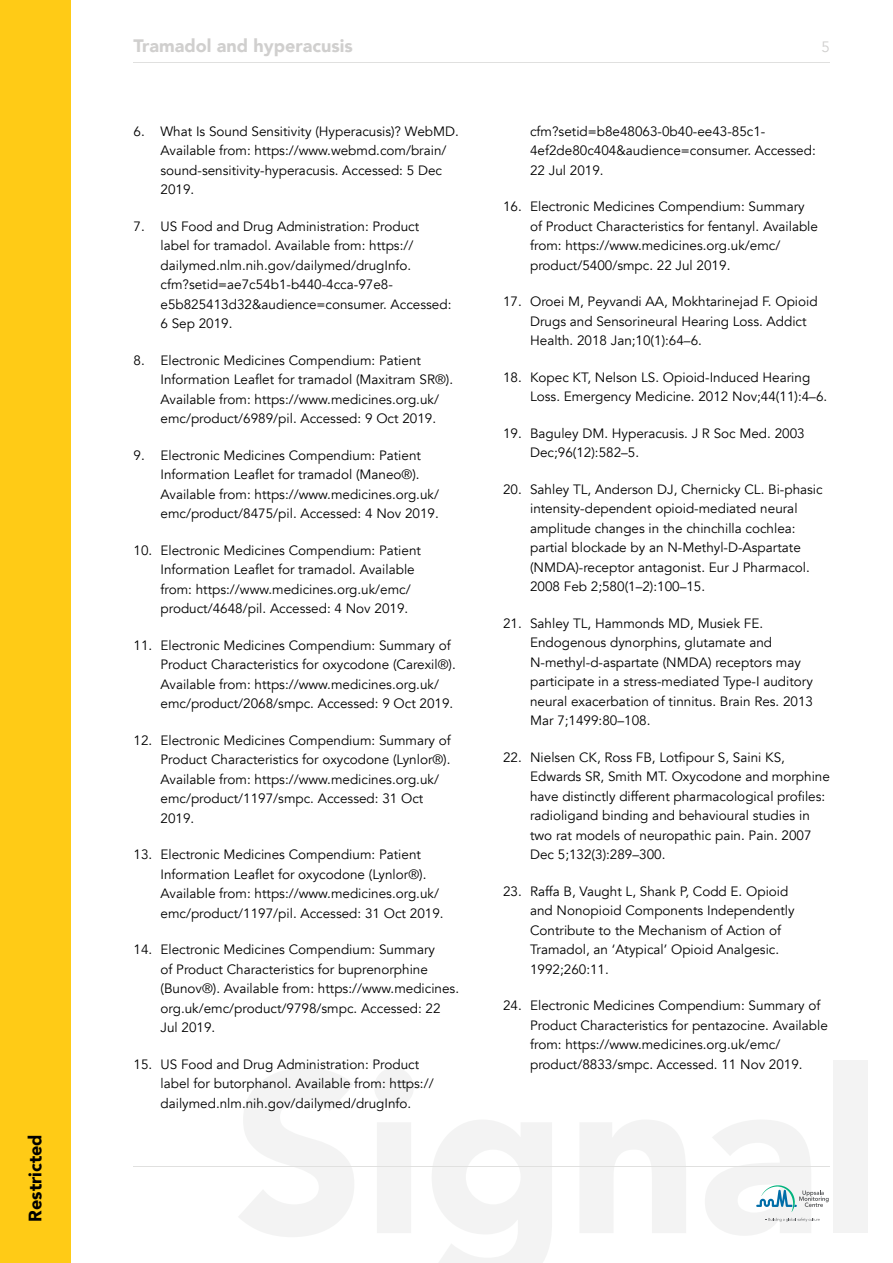
<style>
.page{position:relative;width:893px;height:1263px;background:#fff}
.page>*{position:absolute;margin:0;border:0;box-sizing:border-box;transform-origin:0 0}
.t1{font:900 18px "Avenir";color:#d0cfce}
.t2{font:900 18px "Avenir";color:#000}
.t3{font:15px "Avenir";color:#d0cfce}
.t4{font:13.5px/19.5px "Avenir";color:#000}
</style>
<div class="page">
<div style="left:0;top:0;width:70px;height:1263px;background:#ffcb16"></div>
<svg style="left:756px;top:1185px;width:73px;height:27px"></svg>
<svg style="left:765px;top:1218px;width:55px;height:4px"></svg>
<hr style="left:134px;top:1166px;width:696px;height:1px;background:#e0e0df">
<hr style="left:134px;top:62px;width:696px;height:1px;background:#e0e0df">
<h1 class="t2" style="left:20px;top:1222px;width:89px;rotate:-90deg">Restricted</h1>
<h1 class="t1" style="left:134px;top:31px;width:221px">Tramadol and hyperacusis</h1>
<p class="t3" style="left:822px;top:38px;width:10px">5</p>
<p class="t4" style="left:160px;top:122px;width:300px;text-indent:-27px">6. What Is Sound Sensitivity (Hyperacusis)? WebMD.<br>Available from: https://www.webmd.com/brain/ sound-sensitivity-hyperacusis. Accessed: 5 Dec 2019.</p>
<p class="t4" style="left:160px;top:217px;width:292px;text-indent:-27px">7. US Food and Drug Administration: Product label for tramadol. Available from: https:// dailymed.nlm.nih.gov/dailymed/drugInfo. cfm?setid=ae7c54b1-b440-4cca-97e8- e5b825413d32&amp;audience=consumer. Accessed:<br>6 Sep 2019.</p>
<p class="t4" style="left:160px;top:351px;width:294px;text-indent:-27px">8. Electronic Medicines Compendium: Patient Information Leaflet for tramadol (Maxitram SR®).<br>Available from: https://www.medicines.org.uk/ emc/product/6989/pil. Accessed: 9 Oct 2019.</p>
<p class="t4" style="left:160px;top:446px;width:280px;text-indent:-27px">9. Electronic Medicines Compendium: Patient Information Leaflet for tramadol (Maneo®).<br>Available from: https://www.medicines.org.uk/ emc/product/8475/pil. Accessed: 4 Nov 2019.</p>
<p class="t4" style="left:160px;top:541px;width:262px;text-indent:-27px">10. Electronic Medicines Compendium: Patient Information Leaflet for tramadol. Available from: https://www.medicines.org.uk/emc/ product/4648/pil. Accessed: 4 Nov 2019.</p>
<p class="t4" style="left:160px;top:636px;width:297px;text-indent:-27px">11. Electronic Medicines Compendium: Summary of Product Characteristics for oxycodone (Carexil®).<br>Available from: https://www.medicines.org.uk/ emc/product/2068/smpc. Accessed: 9 Oct 2019.</p>
<p class="t4" style="left:160px;top:730px;width:292px;text-indent:-27px">12. Electronic Medicines Compendium: Summary of Product Characteristics for oxycodone (Lynlor®).<br>Available from: https://www.medicines.org.uk/ emc/product/1197/smpc. Accessed: 31 Oct 2019.</p>
<p class="t4" style="left:160px;top:845px;width:285px;text-indent:-27px">13. Electronic Medicines Compendium: Patient Information Leaflet for oxycodone (Lynlor®).<br>Available from: https://www.medicines.org.uk/ emc/product/1197/pil. Accessed: 31 Oct 2019.</p>
<p class="t4" style="left:160px;top:940px;width:300px;text-indent:-27px">14. Electronic Medicines Compendium: Summary<br>of Product Characteristics for buprenorphine (Bunov®). Available from: https://www.medicines. org.uk/emc/product/9798/smpc. Accessed: 22<br>Jul 2019.</p>
<p class="t4" style="left:160px;top:1054px;width:275px;text-indent:-27px">15. US Food and Drug Administration: Product label for butorphanol. Available from: https:// dailymed.nlm.nih.gov/dailymed/drugInfo.</p>
<p class="t4" style="left:530px;top:121px;width:287px">cfm?setid=b8e48063-0b40-ee43-85c1-<br>4ef2de80c404&amp;audience=consumer. Accessed:<br>22 Jul 2019.</p>
<p class="t4" style="left:530px;top:197px;width:289px;text-indent:-27px">16. Electronic Medicines Compendium: Summary of Product Characteristics for fentanyl. Available from: https://www.medicines.org.uk/emc/ product/5400/smpc. 22 Jul 2019.</p>
<p class="t4" style="left:530px;top:292px;width:289px;text-indent:-27px">17. Oroei M, Peyvandi AA, Mokhtarinejad F. Opioid<br>Drugs and Sensorineural Hearing Loss. Addict<br>Health. 2018 Jan;10(1):64–6.</p>
<p class="t4" style="left:530px;top:367px;width:299px;text-indent:-27px">18. Kopec KT, Nelson LS. Opioid-Induced Hearing<br>Loss. Emergency Medicine. 2012 Nov;44(11):4–6.</p>
<p class="t4" style="left:530px;top:423px;width:276px;text-indent:-27px">19. Baguley DM. Hyperacusis. J R Soc Med. 2003<br>Dec;96(12):582–5.</p>
<p class="t4" style="left:530px;top:479px;width:294px;text-indent:-27px">20. Sahley TL, Anderson DJ, Chernicky CL. Bi-phasic intensity-dependent opioid-mediated neural amplitude changes in the chinchilla cochlea: partial blockade by an N-Methyl-D-Aspartate (NMDA)-receptor antagonist. Eur J Pharmacol.<br>2008 Feb 2;580(1–2):100–15.</p>
<p class="t4" style="left:530px;top:613px;width:285px;text-indent:-27px">21. Sahley TL, Hammonds MD, Musiek FE.<br>Endogenous dynorphins, glutamate and N-methyl-d-aspartate (NMDA) receptors may participate in a stress-mediated Type-I auditory neural exacerbation of tinnitus. Brain Res. 2013<br>Mar 7;1499:80–108.</p>
<p class="t4" style="left:530px;top:747px;width:301px;text-indent:-27px">22. Nielsen CK, Ross FB, Lotfipour S, Saini KS, Edwards SR, Smith MT. Oxycodone and morphine have distinctly different pharmacological profiles: radioligand binding and behavioural studies in two rat models of neuropathic pain. Pain. 2007<br>Dec 5;132(3):289–300.</p>
<p class="t4" style="left:530px;top:881px;width:266px;text-indent:-27px">23. Raffa B, Vaught L, Shank P, Codd E. Opioid and Nonopioid Components Independently Contribute to the Mechanism of Action of Tramadol, an ‘Atypical’ Opioid Analgesic.<br>1992;260:11.</p>
<p class="t4" style="left:530px;top:996px;width:299px;text-indent:-27px">24. Electronic Medicines Compendium: Summary of Product Characteristics for pentazocine. Available from: https://www.medicines.org.uk/emc/ product/8833/smpc. Accessed. 11 Nov 2019.</p>
</div>
